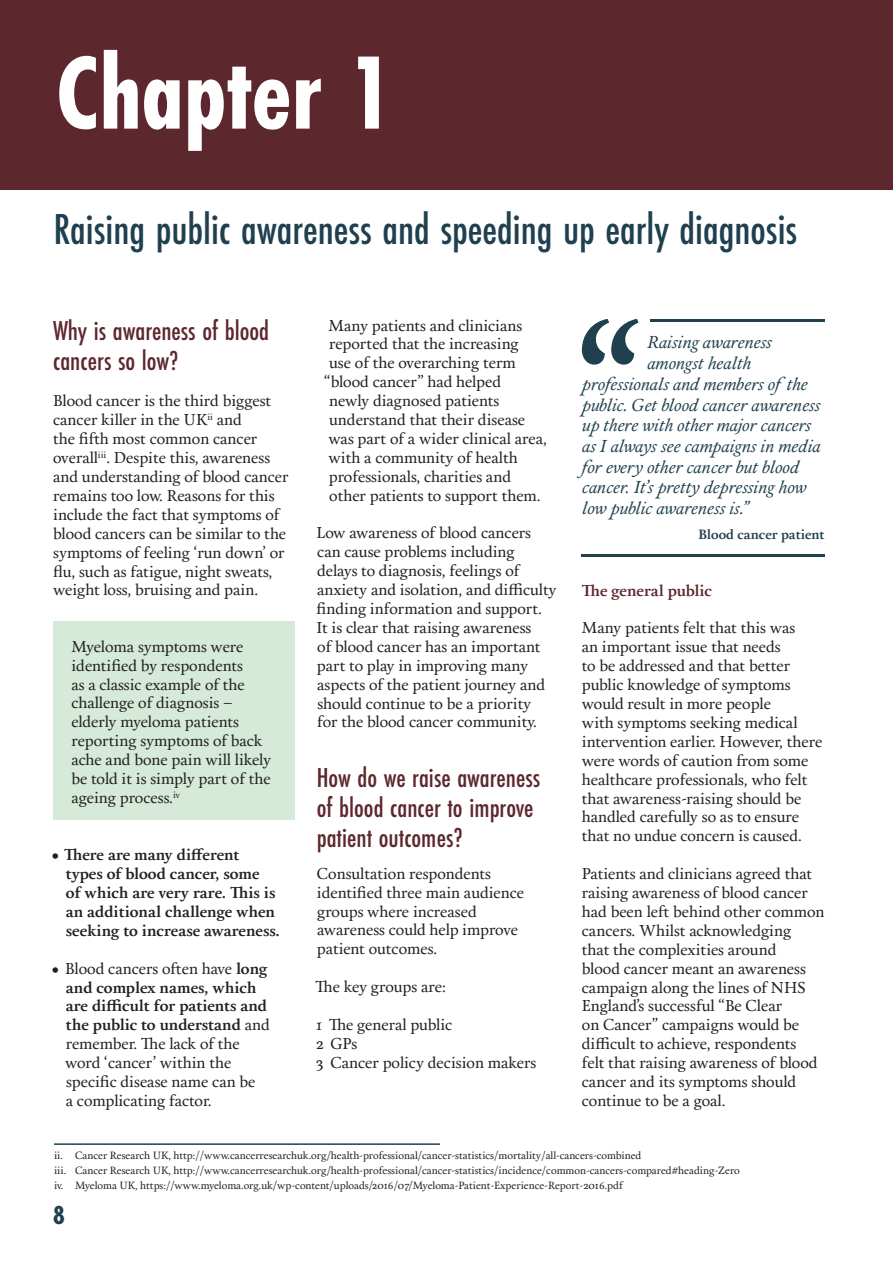
<style>
.page{position:relative;width:893px;height:1263px;background:#fff}
.page>*{position:absolute;margin:0;border:0;box-sizing:border-box;transform-origin:0 0}
.t1{font:700 108px "Futura PT Cond";color:#fff}
.t2{font:500 45px "Futura PT Cond";color:#20404f}
.t3{font:500 28.5px/30px "Futura PT Cond";color:#5d282d}
.t4{font:700 27px "Futura PT Cond";color:#20404f}
.t5{font:italic 17.25px "Calendas Plus";color:#20404f}
.t6{font:15.75px/18.9px "Calendas Plus";color:#231f20}
.t7{font:700 15.75px/18.9px "Calendas Plus";color:#231f20}
.t8{font:700 15.75px "Calendas Plus";color:#5d282d}
.t9{font:700 13.5px "Calendas Plus";color:#20404f}
.t10{font:10.5px/15px "Calendas Plus";color:#231f20}
.s1{font-weight:700}
</style>
<div class="page">
<div style="left:0;top:0;width:893px;height:189px;background:#5d282d"></div>
<div style="left:53px;top:622px;width:242px;height:198px;background:#d5ead9"></div>
<svg style="left:582px;top:319px;width:57px;height:46px"></svg>
<hr style="left:650px;top:319px;width:175px;height:3px;background:#20404f">
<hr style="left:54px;top:1143px;width:386px;height:2px;background:#20404f">
<hr style="left:580px;top:554px;width:244px;height:3px;background:#20404f">
<h1 class="t1" style="left:55px;top:30px;width:340px">Chapter 1</h1>
<h2 class="t2" style="left:54px;top:203px;width:745px">Raising public awareness and speeding up early diagnosis</h2>
<h3 class="t3" style="left:53px;top:316px;width:218px">Why is awareness of blood cancers so low?</h3>
<p class="t6" style="left:53px;top:391px;width:237px">Blood cancer is the third biggest cancer killer in the UK<sup>ii</sup> and<br>the fifth most common cancer overall<sup>iii</sup>. Despite this, awareness and understanding of blood cancer remains too low. Reasons for this include the fact that symptoms of blood cancers can be similar to the symptoms of feeling ‘run down’ or flu, such as fatigue, night sweats, weight loss, bruising and pain.</p>
<p class="t6" style="left:71px;top:636px;width:201px">Myeloma symptoms were identified by respondents<br>as a classic example of the challenge of diagnosis – elderly myeloma patients reporting symptoms of back ache and bone pain will likely be told it is simply part of the ageing process.<sup>iv</sup></p>
<p class="t7" style="left:66px;top:844px;width:216px;text-indent:-14px">• There are many different types of blood cancer, some<br>of which are very rare. This is an additional challenge when seeking to increase awareness.</p>
<p class="t6" style="left:65px;top:958px;width:206px;text-indent:-14px">• Blood cancers often have <span class="s1">long and complex names, which are difficult for patients and the public to understand</span> and remember. The lack of the word ‘cancer’ within the specific disease name can be<br>a complicating factor.</p>
<p class="t6" style="left:329px;top:315px;width:195px">Many patients and clinicians</p>
<p class="t6" style="left:329px;top:334px;width:191px">reported that the increasing</p>
<p class="t6" style="left:329px;top:353px;width:188px">use of the overarching term</p>
<p class="t6" style="left:324px;top:372px;width:179px">“blood cancer” had helped</p>
<p class="t6" style="left:329px;top:390px;width:172px">newly diagnosed patients</p>
<p class="t6" style="left:329px;top:409px;width:197px">understand that their disease</p>
<p class="t6" style="left:328px;top:428px;width:220px">was part of a wider clinical area,</p>
<p class="t6" style="left:328px;top:447px;width:191px">with a community of health</p>
<p class="t6" style="left:329px;top:466px;width:184px">professionals, charities and</p>
<p class="t6" style="left:329px;top:485px;width:213px">other patients to support them.</p>
<p class="t6" style="left:316px;top:523px;width:242px">Low awareness of blood cancers can cause problems including delays to diagnosis, feelings of anxiety and isolation, and difficulty finding information and support.<br>It is clear that raising awareness<br>of blood cancer has an important part to play in improving many aspects of the patient journey and should continue to be a priority<br>for the blood cancer community.</p>
<h3 class="t3" style="left:317px;top:762px;width:225px">How do we raise awareness of blood cancer to improve patient outcomes?</h3>
<p class="t6" style="left:317px;top:863px;width:209px">Consultation respondents identified three main audience groups where increased awareness could help improve patient outcomes.</p>
<p class="t6" style="left:315px;top:976px;width:132px">The key groups are:</p>
<p class="t6" style="left:316px;top:1014px;width:222px">1 The general public<br>2 GPs<br>3 Cancer policy decision makers</p>
<p class="t5" style="left:647px;top:330px;width:126px">Raising awareness</p>
<p class="t5" style="left:647px;top:351px;width:105px">amongst health</p>
<p class="t5" style="left:582px;top:371px;width:227px">professionals and members ofthe</p>
<p class="t5" style="left:582px;top:392px;width:240px">public. Get blood cancer awareness</p>
<p class="t5" style="left:582px;top:413px;width:231px">up there with other major cancers</p>
<p class="t5" style="left:582px;top:433px;width:240px">as I always see campaigns in media</p>
<p class="t5" style="left:582px;top:454px;width:219px">for every other cancer but blood</p>
<p class="t5" style="left:582px;top:475px;width:226px">cancer. It’s pretty depressing how</p>
<p class="t5" style="left:582px;top:495px;width:169px">low public awareness is.”</p>
<p class="t9" style="left:698px;top:524px;width:128px">Blood cancer patient</p>
<p class="t8" style="left:582px;top:579px;width:132px">The general public</p>
<p class="t6" style="left:582px;top:618px;width:242px">Many patients felt that this was<br>an important issue that needs<br>to be addressed and that better public knowledge of symptoms would result in more people<br>with symptoms seeking medical intervention earlier. However, there were words of caution from some healthcare professionals, who felt that awareness-raising should be handled carefully so as to ensure that no undue concern is caused.</p>
<p class="t6" style="left:582px;top:863px;width:244px">Patients and clinicians agreed that raising awareness of blood cancer had been left behind other common cancers. Whilst acknowledging<br>that the complexities around<br>blood cancer meant an awareness campaign along the lines of NHS<br>England’s successful “Be Clear<br>on Cancer” campaigns would be difficult to achieve, respondents<br>felt that raising awareness of blood cancer and its symptoms should continue to be a goal.</p>
<p class="t10" style="left:54px;top:1147px;width:687px">ii. Cancer Research UK, http://www.cancerresearchuk.org/health-professional/cancer-statistics/mortality/all-cancers-combined<br>iii. Cancer Research UK, http://www.cancerresearchuk.org/health-professional/cancer-statistics/incidence/common-cancers-compared#heading-Zero iv. Myeloma UK, https://www.myeloma.org.uk/wp-content/uploads/2016/07/Myeloma-Patient-Experience-Report-2016.pdf</p>
<h3 class="t4" style="left:53px;top:1199px;width:13px">8</h3>
</div>
